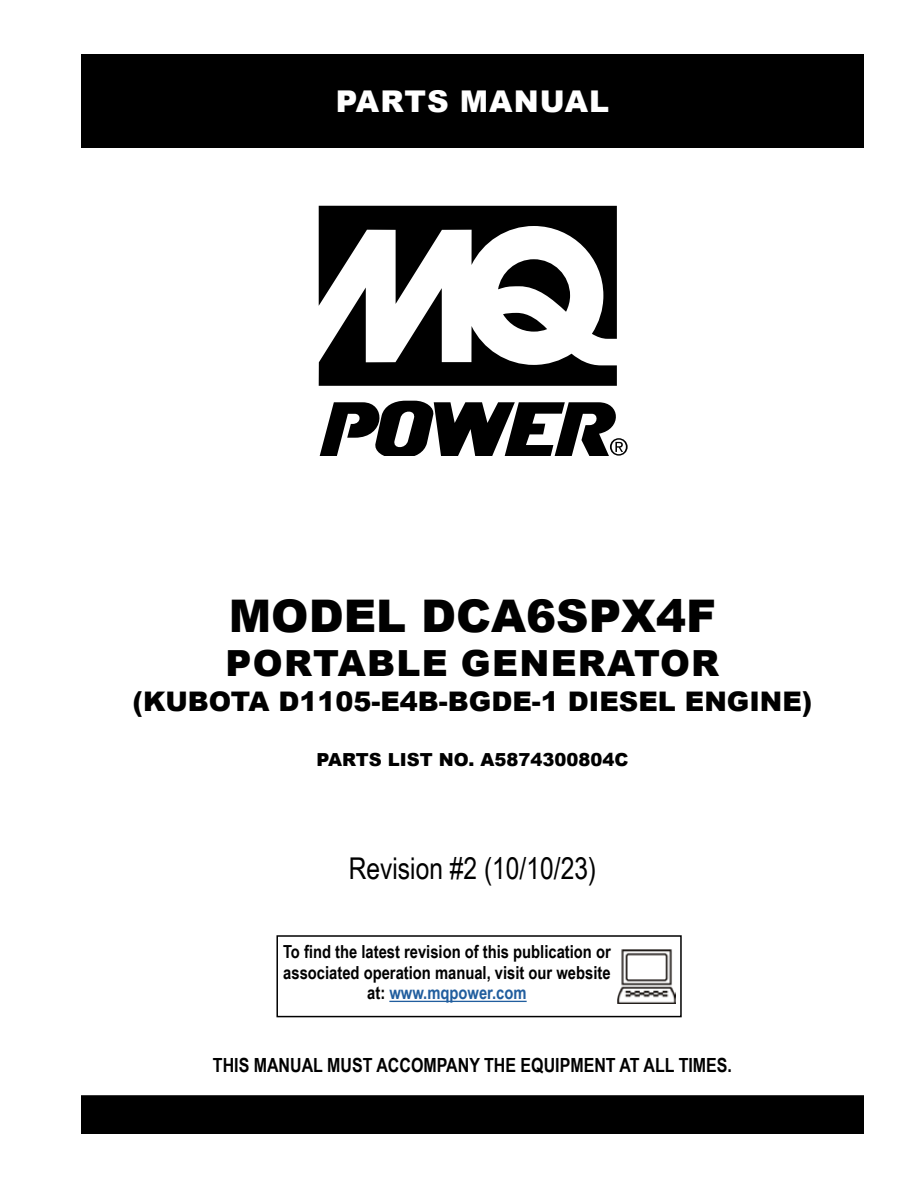
<style>
.page{position:relative;width:918px;height:1188px;background:#fff}
.page>*{position:absolute;margin:0;border:0;box-sizing:border-box;transform-origin:0 0}
.t1{font:900 45px "Arial";color:#000}
.t2{font:900 36px "Arial";letter-spacing:.035em;color:#000}
.t3{font:30px "Arial Narrow";color:#000}
.t4{font:900 30px "Arial";letter-spacing:.035em;color:#fff}
.t5{font:900 27px "Arial";color:#000}
.t6{font:700 19.5px "Arial Narrow";color:#000}
.t7{font:700 18px/20.7px "Arial Narrow";color:#000;text-align:center}
.t8{font:900 18px "Arial";color:#000}
.s1{color:#215e9e}
</style>
<div class="page">
<div style="left:81px;top:54px;width:783px;height:94px;background:#000"></div>
<svg style="left:319px;top:206px;width:298px;height:249px"></svg>
<svg style="left:610px;top:438px;width:18px;height:17px"></svg>
<div style="left:82px;top:1096px;width:781px;height:37px;background:#000"></div>
<div style="left:81px;top:1095px;width:783px;height:39px;border:2px solid #000"></div>
<div style="left:276px;top:935px;width:406px;height:82px;border:2px solid #000"></div>
<img style="left:618px;top:949px;width:57px;height:54px">
<hr style="left:389px;top:1001px;width:138px;height:1px;background:#215e9e">
<h3 class="t4" style="left:336px;top:79px;width:275px">PARTS MANUAL</h3>
<h1 class="t1" style="left:229px;top:583px;width:489px">MODEL DCA6SPX4F</h1>
<h2 class="t2" style="left:226px;top:637px;width:495px">PORTABLE GENERATOR</h2>
<h3 class="t5" style="left:133px;top:682px;width:681px">(KUBOTA D1105-E4B-BGDE-1 DIESEL ENGINE)</h3>
<p class="t8" style="left:317px;top:746px;width:313px">PARTS LIST NO. A5874300804C</p>
<h3 class="t3" style="left:349px;top:846px;width:249px">Revision #2 (10/10/23)</h3>
<p class="t7" style="left:283px;top:941px;width:329px">To find the latest revision of this publication or associated operation manual, visit our website at: <span class="s1">www.mqpower.com</span></p>
<p class="t6" style="left:213px;top:1050px;width:521px">THIS MANUAL MUST ACCOMPANY THE EQUIPMENT AT ALL TIMES.</p>
</div>
